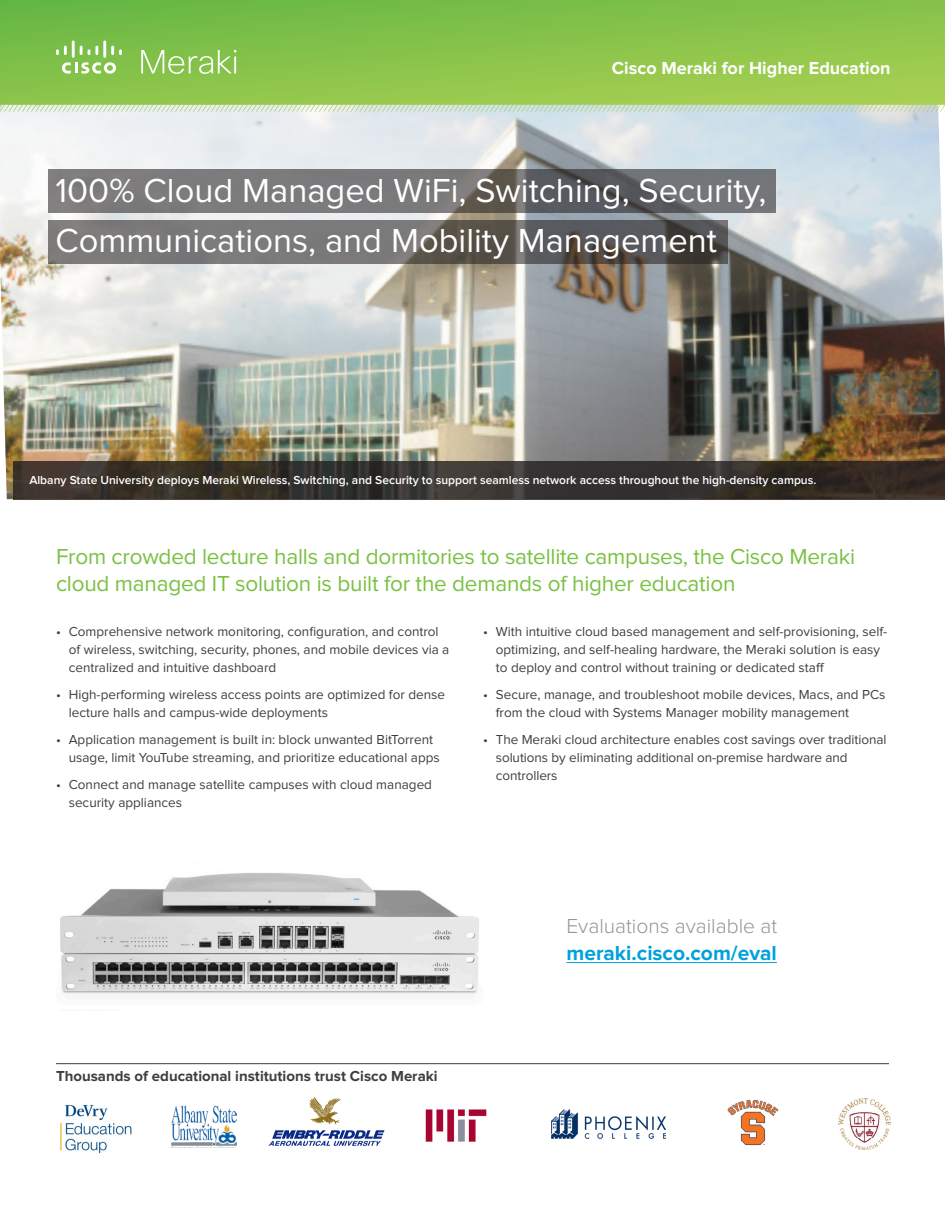
<style>
.page{position:relative;width:945px;height:1215px;background:#fff}
.page>*{position:absolute;margin:0;border:0;box-sizing:border-box;transform-origin:0 0}
.t1{font:34.5px/49.5px "Proxima Nova";color:#fff}
.t2{font:22.5px/27px "Proxima Nova";letter-spacing:-.01em;color:#79c142}
.t3{font:300 21px/27px "Proxima Nova";color:#939598}
.t4{font:700 18px "Proxima Nova";color:#fff}
.H3_Rule{font:700 15px "Proxima Nova";color:#3e3e3f}
.t5{font:13.5px/18px "Proxima Nova";color:#3e3e3f}
.t6{font:600 12px "Proxima Nova";color:#fff}
.s1{font-weight:700;color:#00a1dd}
</style>
<div class="page">
<img style="left:0;top:112px;width:945px;height:387px">
<svg style="left:14px;top:461px;width:931px;height:38px;background:#36312b"></svg>
<hr style="left:56px;top:1063px;width:833px;height:1px;background:#3e3e3f">
<img style="left:425px;top:1109px;width:62px;height:33px">
<img style="left:171px;top:1106px;width:66px;height:42px">
<img style="left:727px;top:1099px;width:52px;height:47px">
<img style="left:838px;top:1099px;width:52px;height:51px">
<svg style="left:48px;top:170px;width:728px;height:43px;background:#717172"></svg>
<img style="left:552px;top:1110px;width:114px;height:29px">
<img style="left:60px;top:873px;width:419px;height:121px">
<hr style="left:566px;top:962px;width:211px;height:1px;background:#00a1dd">
<svg style="left:48px;top:221px;width:680px;height:43px;background:#696766"></svg>
<img style="left:60px;top:1104px;width:72px;height:50px">
<img style="left:268px;top:1097px;width:117px;height:49px">
<svg style="left:0;top:0;width:945px;height:112px;background:#8dc554"></svg>
<svg style="left:62px;top:62px;width:54px;height:12px"></svg>
<svg style="left:56px;top:46px;width:11px;height:9px"></svg>
<hr style="left:72px;top:41px;width:3px;height:17px;background:#fff">
<svg style="left:80px;top:46px;width:18px;height:9px"></svg>
<hr style="left:103px;top:41px;width:3px;height:17px;background:#fff">
<svg style="left:111px;top:46px;width:11px;height:9px"></svg>
<svg style="left:141px;top:50px;width:95px;height:24px;background:#9ecf72"></svg>
<h3 class="t4" style="left:612px;top:58px;width:280px">Cisco Meraki for Higher Education</h3>
<h1 class="t1" style="left:56px;top:167px;width:712px">100% Cloud Managed WiFi, Switching, Security,<br>Communications, and Mobility Management</h1>
<p class="t6" style="left:29px;top:473px;width:789px">Albany State University deploys Meraki Wireless, Switching, and Security to support seamless network access throughout the high-density campus.</p>
<h2 class="t2" style="left:56px;top:543px;width:801px">From crowded lecture halls and dormitories to satellite campuses, the Cisco Meraki cloud managed IT solution is built for the demands of higher education</h2>
<p class="t5" style="left:69px;top:622px;width:382px;text-indent:-13px">• Comprehensive network monitoring, configuration, and control of wireless, switching, security, phones, and mobile devices via a centralized and intuitive dashboard</p>
<p class="t5" style="left:69px;top:685px;width:378px;text-indent:-13px">• High-performing wireless access points are optimized for dense lecture halls and campus-wide deployments</p>
<p class="t5" style="left:69px;top:730px;width:373px;text-indent:-13px">• Application management is built in: block unwanted BitTorrent usage, limit YouTube streaming, and prioritize educational apps</p>
<p class="t5" style="left:69px;top:775px;width:365px;text-indent:-13px">• Connect and manage satellite campuses with cloud managed security appliances</p>
<p class="t5" style="left:496px;top:622px;width:393px;text-indent:-13px">• With intuitive cloud based management and self-provisioning, self&shy;optimizing, and self-healing hardware, the Meraki solution is easy to deploy and control without training or dedicated staff</p>
<p class="t5" style="left:496px;top:685px;width:391px;text-indent:-13px">• Secure, manage, and troubleshoot mobile devices, Macs, and PCs from the cloud with Systems Manager mobility management</p>
<p class="t5" style="left:496px;top:730px;width:392px;text-indent:-13px">• The Meraki cloud architecture enables cost savings over traditional solutions by eliminating additional on-premise hardware and controllers</p>
<p class="H3_Rule" style="left:56px;top:1068px;width:383px">Thousands of educational institutions trust Cisco Meraki</p>
<h3 class="t3" style="left:566px;top:913px;width:212px">Evaluations available at <span class="s1">meraki.cisco.com/eval</span></h3>
</div>
